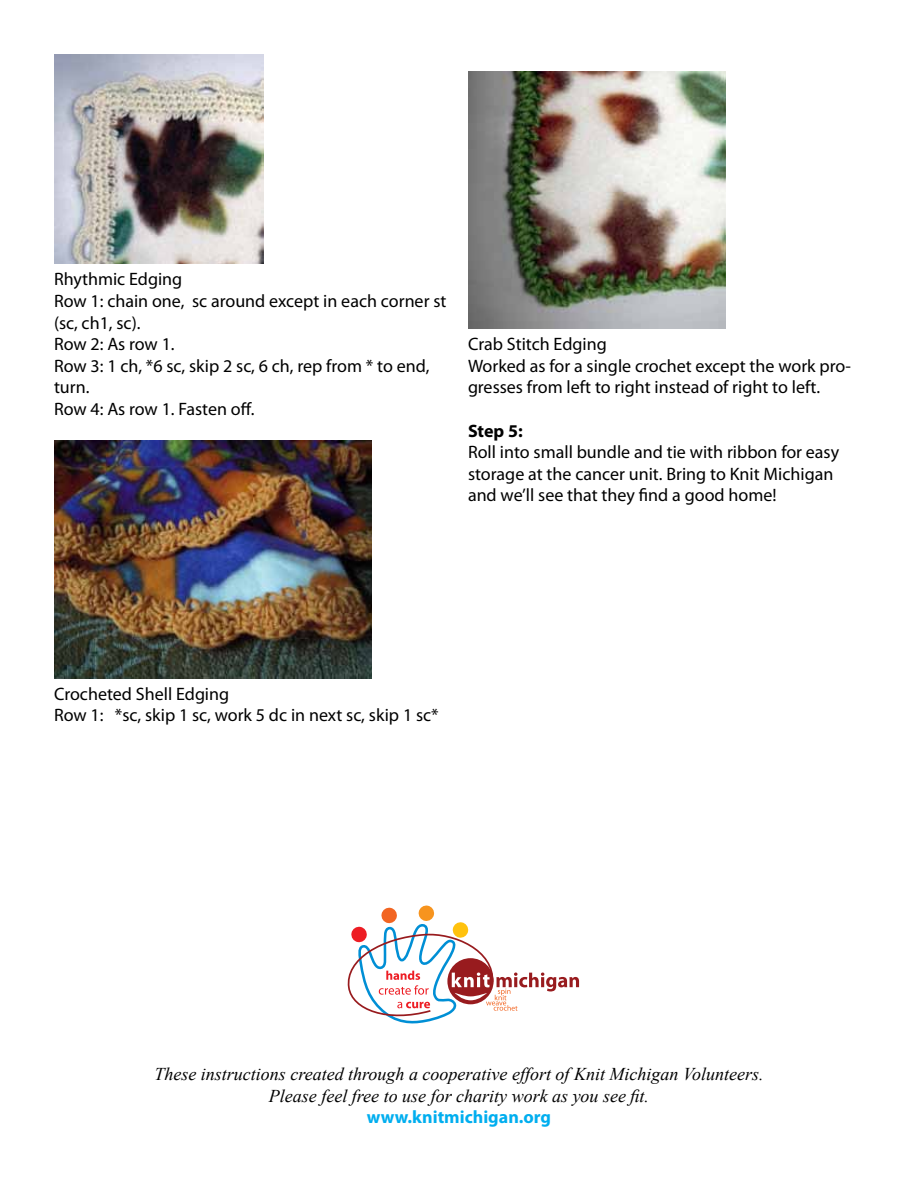
<style>
.page{position:relative;width:918px;height:1188px;background:#fff}
.page>*{position:absolute;margin:0;border:0;box-sizing:border-box;transform-origin:0 0}
.t1{font:18px/21.6px "Myriad Pro";color:#000}
.t2{font:italic 18px/21.6px "Times New Roman";color:#000;text-align:center}
.t3{font:700 18px "Myriad Pro";color:#00aeef}
.t4{font:700 18px "Myriad Pro";color:#000}
</style>
<div class="page">
<img style="left:54px;top:54px;width:210px;height:210px">
<img style="left:54px;top:440px;width:317px;height:238px">
<img style="left:468px;top:71px;width:258px;height:258px">
<svg style="left:347px;top:905px;width:232px;height:119px"></svg>
<p class="t1" style="left:54px;top:268px;width:394px">Rhythmic Edging<br>Row 1: chain one, sc around except in each corner st (sc, ch1, sc).<br>Row 2: As row 1.<br>Row 3: 1 ch, *6 sc, skip 2 sc, 6 ch, rep from * to end, turn.<br>Row 4: As row 1. Fasten off.</p>
<p class="t1" style="left:468px;top:333px;width:385px">Crab Stitch Edging<br>Worked as for a single crochet except the work pro&shy;gresses from left to right instead of right to left.</p>
<p class="t4" style="left:468px;top:419px;width:56px">Step 5:</p>
<p class="t1" style="left:468px;top:441px;width:373px">Roll into small bundle and tie with ribbon for easy storage at the cancer unit. Bring to Knit Michigan and we’ll see that they find a good home!</p>
<p class="t1" style="left:54px;top:683px;width:386px">Crocheted Shell Edging<br>Row 1: *sc, skip 1 sc, work 5 dc in next sc, skip 1 sc*</p>
<p class="t2" style="left:154px;top:1063px;width:611px">These instructions created through a cooperative effort of Knit Michigan Volunteers.<br>Please feel free to use for charity work as you see fit.</p>
<p class="t3" style="left:367px;top:1106px;width:186px">www.knitmichigan.org</p>
</div>
